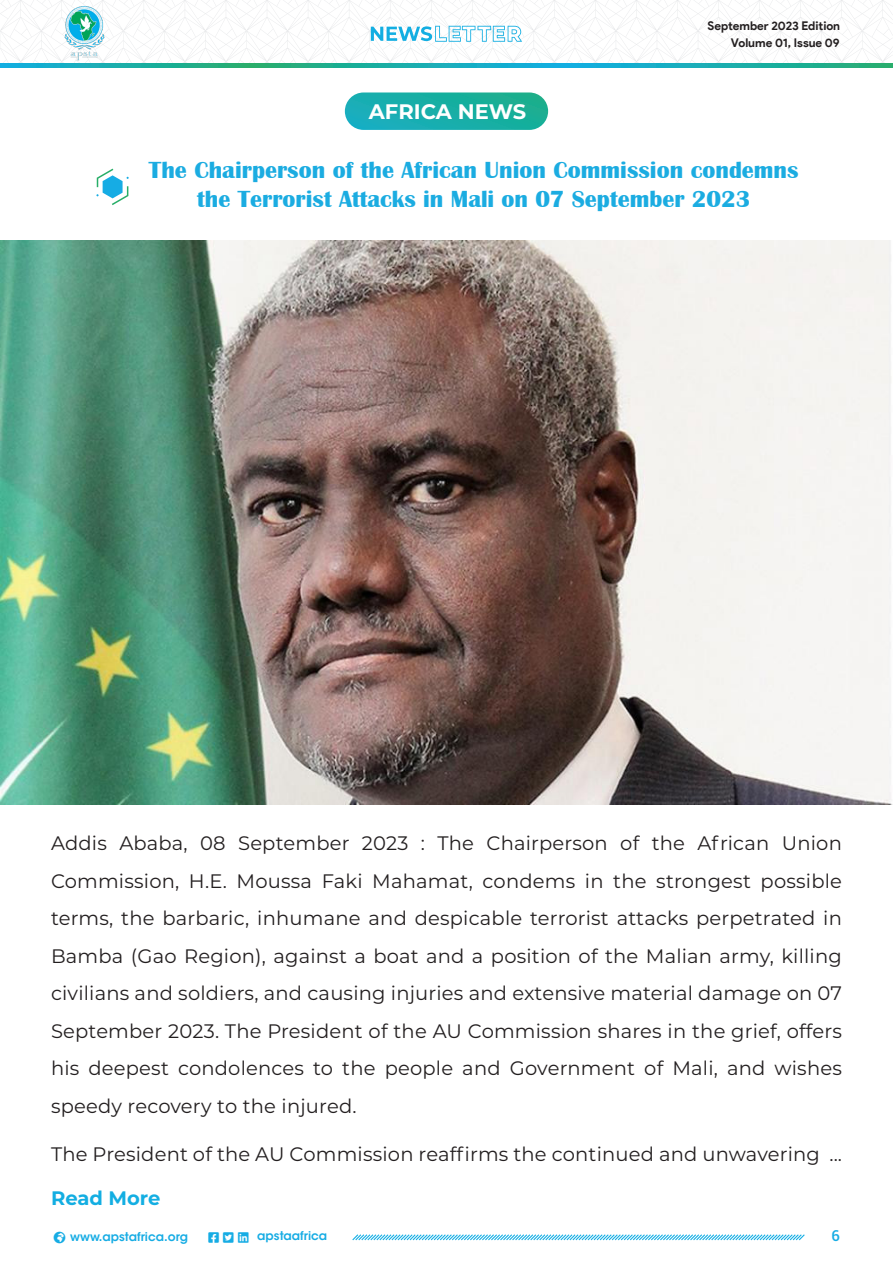
<style>
.page{position:relative;width:893px;height:1263px;background:#fff}
.page>*{position:absolute;margin:0;border:0;box-sizing:border-box;transform-origin:0 0}
.t1{font:700 24px/28.8px "Britannic";color:#1bace1;text-align:center}
.t2{font:700 21px "Montserrat";color:#fff}
.t3{font:19.5px/37.5px "Montserrat";letter-spacing:.01em;color:#231f20;text-align:justify}
.t4{font:700 19.5px "Montserrat";color:#13aee2}
.t5{font:500 15px "Roboto";color:#16ace4}
.t6{font:600 12px "ITC Avant Garde Std";color:#16ace4}
.t7{font:700 12px/16.8px "Product Sans";color:#231f20;text-align:right}
</style>
<div class="page">
<svg style="left:352px;top:1234px;width:453px;height:7px"></svg>
<svg style="left:0;top:64px;width:893px;height:4px;background:#1badaa"></svg>
<svg style="left:0;top:0;width:893px;height:64px"></svg>
<img style="left:0;top:240px;width:892px;height:564px">
<div style="left:345px;top:92px;width:203px;height:38px;background:linear-gradient(to right,#18aebd,#18af90);border-radius:19px"></div>
<svg style="left:96px;top:169px;width:33px;height:36px"></svg>
<p class="t2" style="left:369px;top:96px;width:159px">AFRICA NEWS</p>
<p class="t7" style="left:708px;top:18px;width:134px">September 2023 Edition<br>Volume 01, Issue 09</p>
<p class="t1" style="left:149px;top:156px;width:651px">The Chairperson of the African Union Commission condemns the Terrorist Attacks in Mali on 07 September 2023</p>
<p class="t3" style="left:51px;top:824px;width:792px">Addis Ababa, 08 September 2023 : The Chairperson of the African Union Commission, H.E. Moussa Faki Mahamat, condems in the strongest possible terms, the barbaric, inhumane and despicable terrorist attacks perpetrated in Bamba (Gao Region), against a boat and a position of the Malian army, killing civilians and soldiers, and causing injuries and extensive material damage on 07<br>September 2023. The President of the AU Commission shares in the grief, offers his deepest condolences to the people and Government of Mali, and wishes speedy recovery to the injured.</p>
<p class="t3" style="left:51px;top:1135px;width:792px">The President of the AU Commission reaffirms the continued and unwavering ...</p>
<p class="t4" style="left:51px;top:1183px;width:111px">Read More</p>
<p class="t6" style="left:54px;top:1229px;width:136px">●□ www.apstafrica.org</p>
<p class="t6" style="left:223px;top:1228px;width:105px">▼▼▼▲❑◆ ●■■ apstaafrica</p>
<p class="t5" style="left:831px;top:1225px;width:10px">6</p>
</div>
